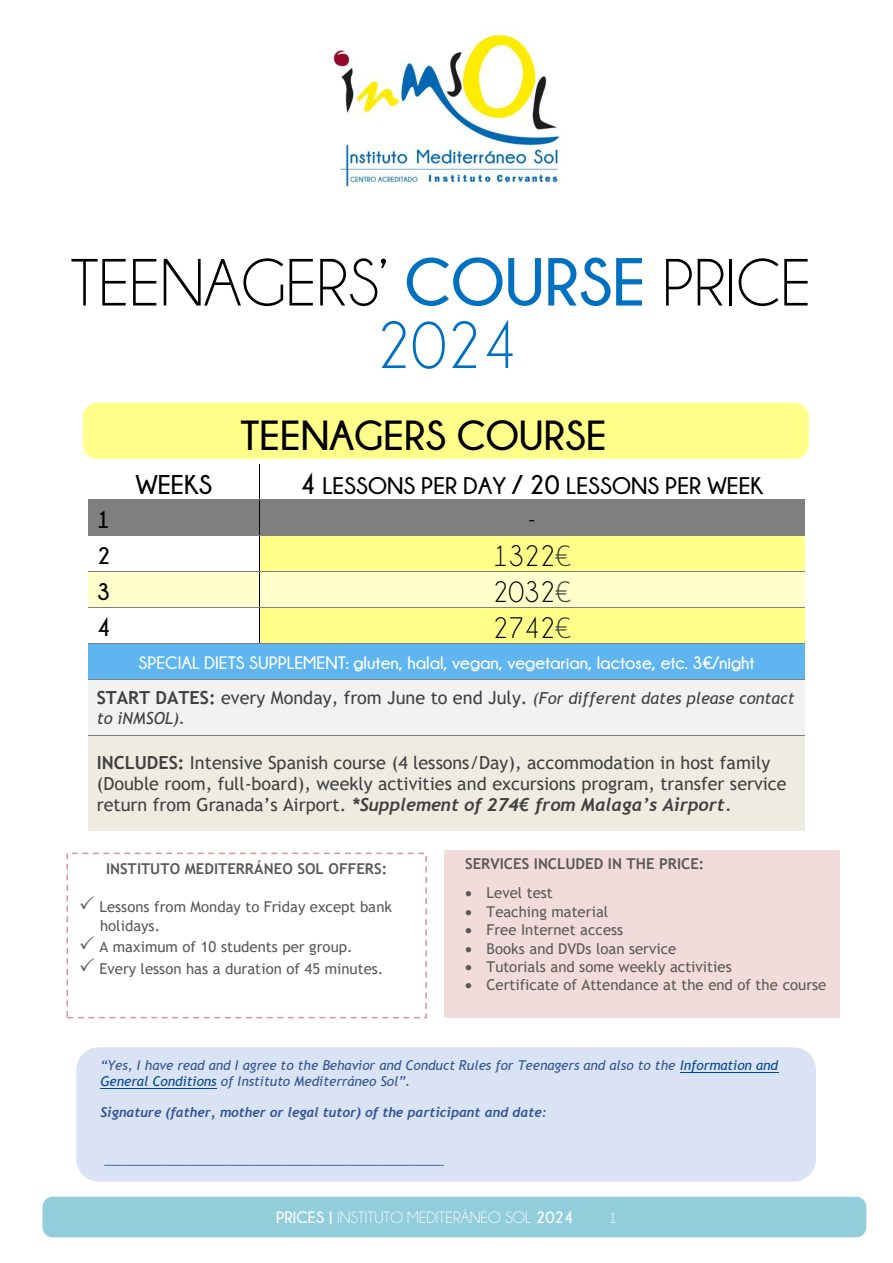
<style>
.page{position:relative;width:893px;height:1263px;background:#fff}
.page>*{position:absolute;margin:0;border:0;box-sizing:border-box;transform-origin:0 0}
.t1{font:67.5px "Champagne&Limousines";color:#000}
.t2{font:67.5px "Champagne&Limousines";color:#0070c0}
.t3{font:700 42px "Champagne&Limousines";color:#000}
.t4{font:30px "Champagne&Limousines";color:#000}
.t5{font:700 27px "Champagne&Limousines";color:#000}
.t6{font:700 24px "Champagne&Limousines";color:#000}
.t7{font:18px/21px "Trebuchet MS";color:#404040}
.t8{font:700 18px "Champagne&Limousines";color:#fff}
.t9{font:italic 16.5px/19.5px "Trebuchet MS";color:#404040}
.t10{font:16.5px "Champagne&Limousines";color:#fff}
.t11{font:700 16.5px "Champagne&Limousines";color:#000}
.t12{font:15px/18.6px "Trebuchet MS";color:#595959}
.t13{font:700 15px "Trebuchet MS";color:#595959}
.t14{font:15px "Champagne&Limousines";color:#fff}
.t15{font:italic 13.5px/15.6px "Trebuchet MS";color:#2f5496}
.t16{font:italic 700 13.5px "Trebuchet";color:#2f5496}
.s1{font-weight:700;color:#0070c0}
.s2{font-size:27px}
.s3{color:#404040}
.s4{font-weight:700;font-style:normal;font-size:18px}
.s5{font-style:normal;font-size:18px}
.s6{font-weight:700}
.s7{font-family:"Trebuchet";font-weight:700;font-style:italic}
.s8{color:#034990}
</style>
<div class="page">
<div style="left:43px;top:1197px;width:823px;height:40px;background:#92cddc;border-radius:10px"></div>
<div style="left:83px;top:403px;width:726px;height:56px;background:#ffff89;border-radius:14px"></div>
<hr style="left:259px;top:464px;width:1px;height:36px;background:#000">
<div style="left:89px;top:500px;width:170px;height:36px;background:#7f7f7f"></div>
<div style="left:260px;top:500px;width:545px;height:36px;background:#7f7f7f"></div>
<hr style="left:259px;top:500px;width:1px;height:36px;background:#000">
<div style="left:260px;top:536px;width:545px;height:35px;background:#ffff89"></div>
<hr style="left:89px;top:536px;width:170px;height:1px;background:#7f7f7f">
<hr style="left:260px;top:536px;width:545px;height:1px;background:#7f7f7f">
<hr style="left:259px;top:536px;width:1px;height:35px;background:#000">
<div style="left:89px;top:572px;width:170px;height:35px;background:#ffc"></div>
<div style="left:260px;top:572px;width:545px;height:35px;background:#ffc"></div>
<hr style="left:89px;top:571px;width:170px;height:1px;background:#7f7f7f">
<hr style="left:260px;top:571px;width:545px;height:1px;background:#7f7f7f">
<hr style="left:259px;top:572px;width:1px;height:35px;background:#000">
<div style="left:260px;top:608px;width:545px;height:35px;background:#ffff89"></div>
<hr style="left:89px;top:607px;width:170px;height:1px;background:#7f7f7f">
<hr style="left:260px;top:607px;width:545px;height:1px;background:#7f7f7f">
<hr style="left:259px;top:608px;width:1px;height:35px;background:#000">
<div style="left:89px;top:644px;width:716px;height:35px;background:#5eb5f0"></div>
<hr style="left:89px;top:643px;width:170px;height:1px;background:#7f7f7f">
<hr style="left:260px;top:643px;width:545px;height:1px;background:#7f7f7f">
<div style="left:89px;top:680px;width:716px;height:55px;background:#f2f2f2"></div>
<hr style="left:89px;top:679px;width:716px;height:1px;background:#7f7f7f">
<div style="left:89px;top:736px;width:716px;height:94px;background:#eeece1"></div>
<hr style="left:89px;top:735px;width:716px;height:1px;background:#7f7f7f">
<div style="left:444px;top:850px;width:396px;height:167px;background:#f2dbdb"></div>
<div style="left:67px;top:853px;width:360px;height:165px;border:2px dashed #d99594"></div>
<img style="left:331px;top:31px;width:231px;height:157px">
<div style="left:76px;top:1047px;width:740px;height:135px;background:#dae3f3;border-radius:22px"></div>
<hr style="left:680px;top:1072px;width:98px;height:1px;background:#034990">
<hr style="left:100px;top:1088px;width:117px;height:1px;background:#034990">
<p class="t1" style="left:70px;top:249px;width:742px">TEENAGERS’ <span class="s1">COURSE</span> PRICE</p>
<p class="t2" style="left:376px;top:312px;width:143px">2024</p>
<p class="t3" style="left:240px;top:412px;width:368px">TEENAGERS COURSE</p>
<p class="t5" style="left:136px;top:469px;width:78px">WEEKS</p>
<p class="t6" style="left:300px;top:472px;width:464px"><span class="s2">4</span> LESSONS PER DAY <span class="s2">/ 20</span> LESSONS PER WEEK</p>
<p class="t6" style="left:97px;top:506px;width:15px">1</p>
<p class="t11" style="left:529px;top:510px;width:7px">-</p>
<p class="t6" style="left:97px;top:542px;width:15px">2</p>
<p class="t4" style="left:493px;top:541px;width:79px">1322<span class="s3">€</span></p>
<p class="t6" style="left:97px;top:578px;width:15px">3</p>
<p class="t4" style="left:493px;top:577px;width:79px">2032<span class="s3">€</span></p>
<p class="t6" style="left:97px;top:614px;width:15px">4</p>
<p class="t4" style="left:493px;top:613px;width:79px">2742<span class="s3">€</span></p>
<p class="t8" style="left:138px;top:653px;width:618px">SPECIAL DIETS SUPPLEMENT: gluten, halal, vegan, vegetarian, lactose, etc. 3€/night</p>
<p class="t9" style="left:97px;top:688px;width:700px"><span class="s4">START DATES:</span> <span class="s5">every Monday, from June to end July.</span> (For different dates please contact to iNMSOL).</p>
<p class="t7" style="left:97px;top:751px;width:692px"><span class="s6">INCLUDES:</span> Intensive Spanish course (4 lessons/Day), accommodation in host family (Double room, full-board), weekly activities and excursions program, transfer service return from Granada’s Airport. <span class="s7">*Supplement of 274€ from Malaga’s Airport.</span></p>
<p class="t13" style="left:106px;top:859px;width:283px">INSTITUTO MEDITERRÁNEO SOL OFFERS:</p>
<p class="t12" style="left:100px;top:897px;width:294px">Lessons from Monday to Friday except bank holidays.</p>
<p class="t12" style="left:100px;top:937px;width:255px">A maximum of 10 students per group.</p>
<p class="t12" style="left:100px;top:959px;width:285px">Every lesson has a duration of 45 minutes.</p>
<p class="t13" style="left:465px;top:855px;width:241px">SERVICES INCLUDED IN THE PRICE:</p>
<p class="t12" style="left:465px;top:883px;width:89px">• Level test</p>
<p class="t12" style="left:465px;top:902px;width:145px">• Teaching material</p>
<p class="t12" style="left:465px;top:920px;width:160px">• Free Internet access</p>
<p class="t12" style="left:465px;top:939px;width:213px">• Books and DVDs loan service</p>
<p class="t12" style="left:465px;top:957px;width:268px">• Tutorials and some weekly activities</p>
<p class="t12" style="left:465px;top:976px;width:363px">• Certificate of Attendance at the end of the course</p>
<p class="t15" style="left:100px;top:1057px;width:679px">“Yes, I have read and I agree to the Behavior and Conduct Rules for Teenagers and also to the <span class="s8">Information and<br>General Conditions</span> of Instituto Mediterráneo Sol”.</p>
<p class="t16" style="left:100px;top:1104px;width:448px">Signature (father, mother or legal tutor) of the participant and date:</p>
<p class="t15" style="left:105px;top:1151px;width:341px">________________________________________________</p>
<p class="t10" style="left:276px;top:1209px;width:299px"><span class="s6">PRICES |</span> INSTITUTO MEDITERÁNEO SOL <span class="s6">2024</span></p>
<p class="t14" style="left:609px;top:1210px;width:9px">1</p>
</div>
